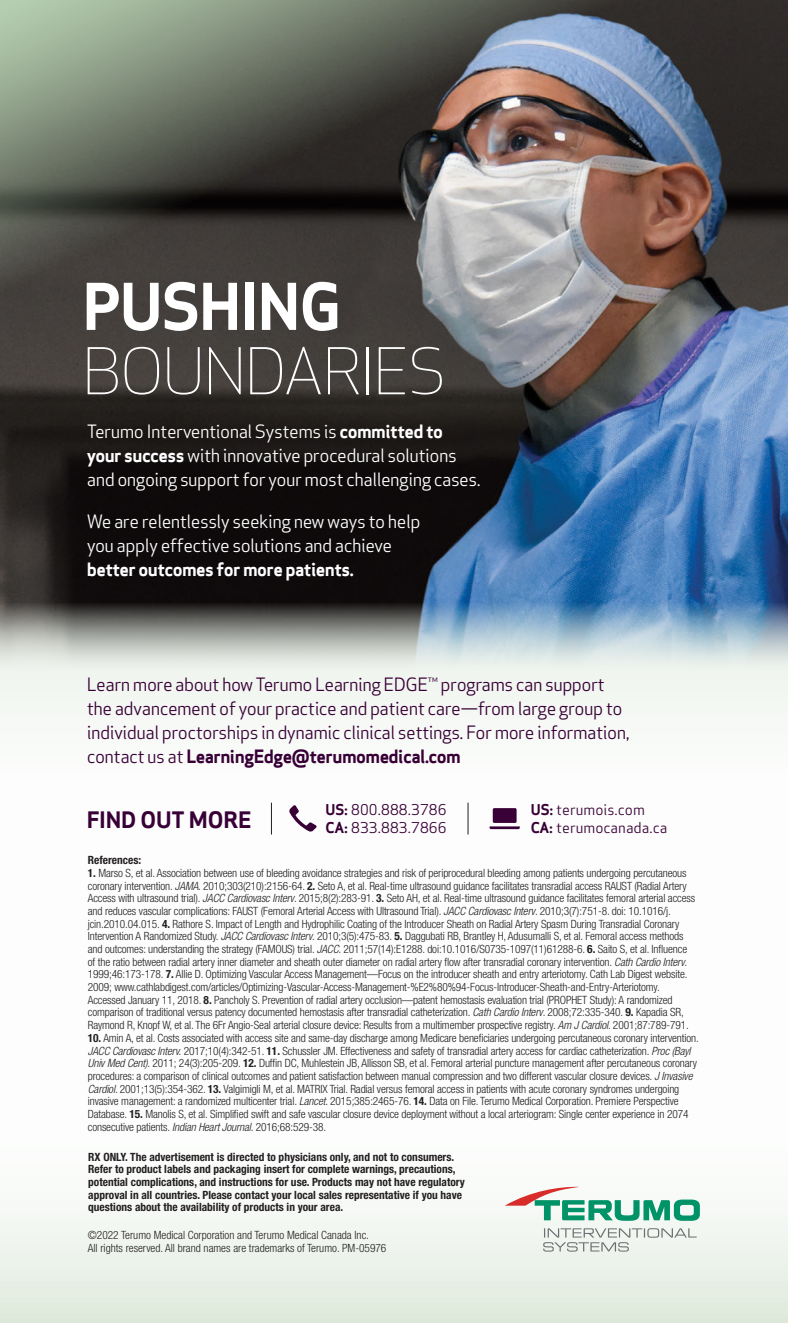
<style>
.page{position:relative;width:788px;height:1323px;background:#fff}
.page>*{position:absolute;margin:0;border:0;box-sizing:border-box;transform-origin:0 0}
.t1{font:300 62.82px "Apex Sans";letter-spacing:-.02em;color:#fff}
.t2{font:700 62.82px "Apex Sans";letter-spacing:-.02em;color:#fff}
.t3{font:700 22.22px "Apex Sans";letter-spacing:-.01em;color:#380036}
.t4{font:18.03px/24px "Apex Sans";letter-spacing:-.03em;color:#380036}
.t5{font:18.03px/24px "Apex Sans";letter-spacing:-.03em;color:#fff}
.t6{font:700 18.03px "Apex Sans";letter-spacing:-.03em;color:#fff}
.t7{font:14.53px/18.2px "Apex Sans";color:#380036}
.t8{font:300 condensed 11.38px/12.6px "Helvetica Neue LT Std";letter-spacing:-.01em;color:#231f20}
.t9{font:700 condensed 11.38px/12.6px "Helvetica Neue LT Std";color:#231f20}
.s1{font-weight:700}
.s2{font-style:italic}
</style>
<div class="page">
<svg style="left:0;top:672px;width:788px;height:651px"></svg>
<img style="left:0;top:423px;width:788px;height:249px">
<img style="left:0;top:0;width:788px;height:423px">
<svg style="left:504px;top:1187px;width:195px;height:34px"></svg>
<svg style="left:543px;top:1228px;width:153px;height:24px"></svg>
<svg style="left:289px;top:805px;width:27px;height:27px"></svg>
<hr style="left:271px;top:803px;width:1px;height:32px;background:#231f20">
<div style="left:492px;top:808px;width:24px;height:15px;background:#380036;border-radius:2px"></div>
<svg style="left:489px;top:826px;width:30px;height:3px"></svg>
<hr style="left:467px;top:803px;width:1px;height:32px;background:#231f20">
<h1 class="t2" style="left:82px;top:266px;width:261px">PUSHING</h1>
<h1 class="t1" style="left:82px;top:331px;width:365px">BOUNDARIES</h1>
<h3 class="t5" style="left:87px;top:418px;width:395px">Terumo Interventional Systems is <span class="s1">committed to your success</span> with innovative procedural solutions and ongoing support for your most challenging cases.</h3>
<h3 class="t5" style="left:87px;top:508px;width:335px">We are relentlessly seeking new ways to help you apply effective solutions and achieve</h3>
<h3 class="t6" style="left:87px;top:558px;width:268px">better outcomes for more patients.</h3>
<p class="t4" style="left:87px;top:670px;width:544px">Learn more about how Terumo Learning EDGE™ programs can support the advancement of your practice and patient care—from large group to individual proctorships in dynamic clinical settings. For more information, contact us at <span class="s1">LearningEdge@terumomedical.com</span></p>
<h2 class="t3" style="left:87px;top:805px;width:166px">FIND OUT MORE</h2>
<p class="t7" style="left:325px;top:799px;width:122px"><span class="s1">US:</span> 800.888.3786<br><span class="s1">CA:</span> 833.883.7866</p>
<p class="t7" style="left:530px;top:799px;width:138px"><span class="s1">US:</span> terumois.com<br><span class="s1">CA:</span> terumocanada.ca</p>
<p class="t9" style="left:88px;top:854px;width:55px">References:</p>
<p class="t8" style="left:88px;top:867px;width:608px"><span class="s1">1.</span> Marso S, et al. Association between use of bleeding avoidance strategies and risk of periprocedural bleeding among patients undergoing percutaneous coronary intervention. <span class="s2">JAMA</span>. 2010;303(210):2156-64. <span class="s1">2.</span> Seto A, et al. Real-time ultrasound guidance facilitates transradial access RAUST (Radial Artery Access with ultrasound trial). <span class="s2">JACC Cardiovasc Interv</span>. 2015;8(2):283-91. <span class="s1">3.</span> Seto AH, et al. Real-time ultrasound guidance facilitates femoral arterial access and reduces vascular complications: FAUST (Femoral Arterial Access with Ultrasound Trial). <span class="s2">JACC Cardiovasc Interv</span>. 2010;3(7):751-8. doi: 10.1016/j. jcin.2010.04.015. <span class="s1">4.</span> Rathore S. Impact of Length and Hydrophilic Coating of the Introducer Sheath on Radial Artery Spasm During Transradial Coronary Intervention A Randomized Study. <span class="s2">JACC Cardiovasc Interv</span>. 2010;3(5):475-83. <span class="s1">5.</span> Daggubati RB, Brantley H, Adusumalli S, et al. Femoral access methods and outcomes: understanding the strategy (FAMOUS) trial. <span class="s2">JACC</span>. 2011;57(14):E1288. doi:10.1016/S0735-1097(11)61288-6. <span class="s1">6.</span> Saito S, et al. Influence of the ratio between radial artery inner diameter and sheath outer diameter on radial artery flow after transradial coronary intervention. <span class="s2">Cath Cardio Interv</span>.<br>1999;46:173-178. <span class="s1">7.</span> Allie D. Optimizing Vascular Access Management—Focus on the introducer sheath and entry arteriotomy. Cath Lab Digest website.<br>2009; www.cathlabdigest.com/articles/Optimizing-Vascular-Access-Management-%E2%80%94-Focus-Introducer-Sheath-and-Entry-Arteriotomy.<br>Accessed January 11, 2018. <span class="s1">8.</span> Pancholy S. Prevention of radial artery occlusion—patent hemostasis evaluation trial (PROPHET Study): A randomized comparison of traditional versus patency documented hemostasis after transradial catheterization. <span class="s2">Cath Cardio Interv</span>. 2008;72:335-340. <span class="s1">9.</span> Kapadia SR, Raymond R, Knopf W, et al. The 6Fr Angio-Seal arterial closure device: Results from a multimember prospective registry. <span class="s2">Am J Cardiol</span>. 2001;87:789-791.</p>
<p class="t8" style="left:88px;top:1031px;width:612px"><span class="s1">10.</span> Amin A, et al. Costs associated with access site and same-day discharge among Medicare beneficiaries undergoing percutaneous coronary intervention.<br><span class="s2">JACC Cardiovasc Interv.</span> 2017;10(4):342-51. <span class="s1">11.</span> Schussler JM. Effectiveness and safety of transradial artery access for cardiac catheterization. <span class="s2">Proc (Bayl Univ Med Cent)</span>. 2011; 24(3):205-209. <span class="s1">12.</span> Duffin DC, Muhlestein JB, Allisson SB, et al. Femoral arterial puncture management after percutaneous coronary procedures: a comparison of clinical outcomes and patient satisfaction between manual compression and two different vascular closure devices. <span class="s2">J Invasive Cardiol</span>. 2001;13(5):354-362. <span class="s1">13.</span> Valgimigli M, et al. MATRIX Trial. Radial versus femoral access in patients with acute coronary syndromes undergoing invasive management: a randomized multicenter trial. <span class="s2">Lancet</span>. 2015;385:2465-76. <span class="s1">14.</span> Data on File. Terumo Medical Corporation. Premiere Perspective Database. <span class="s1">15.</span> Manolis S, et al. Simplified swift and safe vascular closure device deployment without a local arteriogram: Single center experience in 2074 consecutive patients. <span class="s2">Indian Heart Journal</span>. 2016;68:529-38.</p>
<p class="t9" style="left:88px;top:1150px;width:378px">RX ONLY. The advertisement is directed to physicians only, and not to consumers.<br>Refer to product labels and packaging insert for complete warnings, precautions, potential complications, and instructions for use. Products may not have regulatory approval in all countries. Please contact your local sales representative if you have questions about the availability of products in your area.</p>
<p class="t8" style="left:88px;top:1229px;width:300px">©2022 Terumo Medical Corporation and Terumo Medical Canada Inc.<br>All rights reserved. All brand names are trademarks of Terumo. PM-05976</p>
</div>
